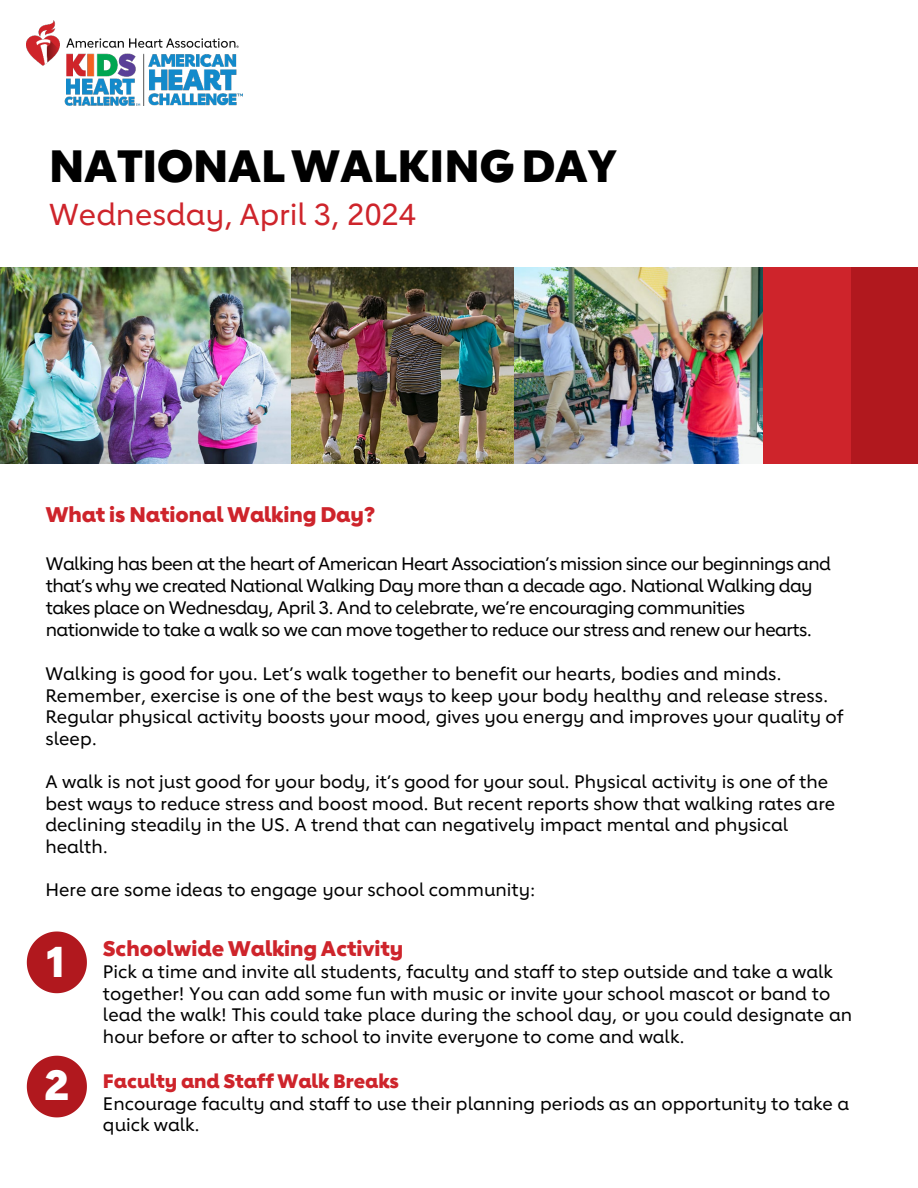
<style>
.page{position:relative;width:918px;height:1188px;background:#fff}
.page>*{position:absolute;margin:0;border:0;box-sizing:border-box;transform-origin:0 0}
.t1{font:800 45px "Lub Dub";letter-spacing:-.005em;color:#000}
.t2{font:800 42px "Lub Dub";color:#fff}
.t3{font:500 30px "Lub Dub";color:#ce242b}
.t4{font:800 21px "Lub Dub";color:#ce242b}
.t5{font:800 19.5px "Lub Dub";color:#ce242b}
.t6{font:500 18px/21.6px "Lub Dub";color:#000}
.t7{font:500 18px/22px "Lub Dub";letter-spacing:-.03em;color:#000}
</style>
<div class="page">
<div style="left:834px;top:1103px;width:65px;height:74px;border:3px solid #fff;border-radius:50%"></div>
<img style="left:27px;top:21px;width:216px;height:84px">
<svg style="left:27px;top:932px;width:60px;height:61px"></svg>
<div style="left:815px;top:267px;width:103px;height:196px;background:#b1181e"></div>
<div style="left:711px;top:267px;width:140px;height:196px;background:#ce242b"></div>
<img style="left:0;top:267px;width:762px;height:197px">
<svg style="left:27px;top:1056px;width:60px;height:61px"></svg>
<h1 class="t1" style="left:49px;top:139px;width:570px">NATIONALWALKINGDAY</h1>
<h1 class="t3" style="left:49px;top:196px;width:369px">Wednesday, April 3, 2024</h1>
<p class="t4" style="left:46px;top:501px;width:331px">What is National Walking Day?</p>
<p class="t7" style="left:46px;top:552px;width:787px">Walking has been at the heart of American Heart Association’s mission since our beginnings and that’s why we created National Walking Day more than a decade ago. National Walking day takes place on Wednesday, April 3. And to celebrate, we’re encouraging communities nationwide to take a walk so we can move together to reduce our stress and renew our hearts.</p>
<p class="t6" style="left:45px;top:663px;width:800px">Walking is good for you. Let’s walk together to benefit our hearts, bodies and minds.<br>Remember, exercise is one of the best ways to keep your body healthy and release stress.<br>Regular physical activity boosts your mood, gives you energy and improves your quality of sleep.</p>
<p class="t6" style="left:45px;top:771px;width:791px">A walk is not just good for your body, it’s good for your soul. Physical activity is one of the best ways to reduce stress and boost mood. But recent reports show that walking rates are declining steadily in the US. A trend that can negatively impact mental and physical health.</p>
<p class="t6" style="left:45px;top:879px;width:492px">Here are some ideas to engage your school community:</p>
<p class="t2" style="left:46px;top:937px;width:20px">1</p>
<p class="t2" style="left:44px;top:1059px;width:27px">2</p>
<p class="t4" style="left:103px;top:936px;width:302px">Schoolwide Walking Activity</p>
<p class="t6" style="left:103px;top:961px;width:751px">Pick a time and invite all students, faculty and staff to step outside and take a walk together! You can add some fun with music or invite your school mascot or band to lead the walk! This could take place during the school day, or you could designate an hour before or after to school to invite everyone to come and walk.</p>
<p class="t5" style="left:103px;top:1069px;width:298px">Faculty and Staff Walk Breaks</p>
<p class="t6" style="left:103px;top:1092px;width:748px">Encourage faculty and staff to use their planning periods as an opportunity to take a quick walk.</p>
</div>
